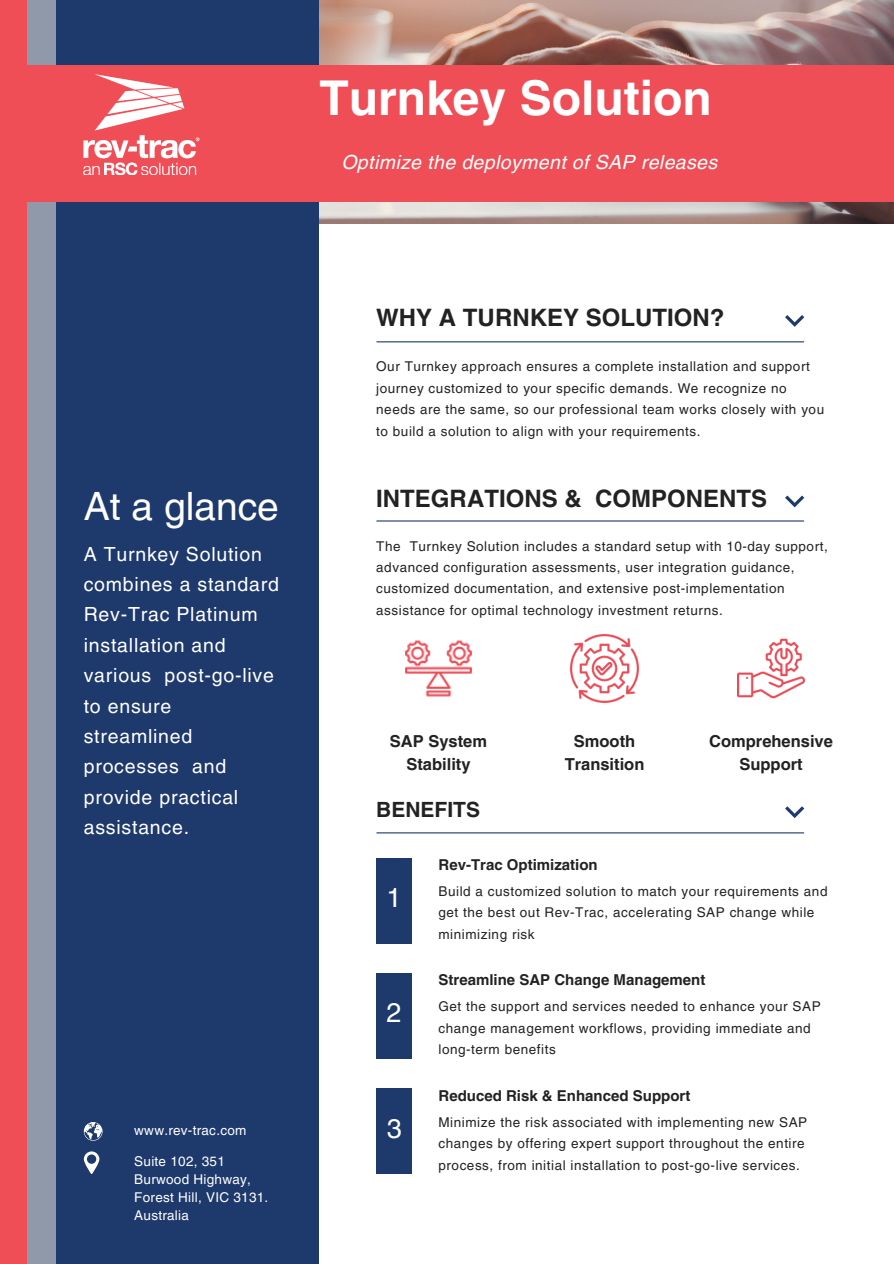
<style>
.page{position:relative;width:894px;height:1264px;background:#fff}
.page>*{position:absolute;margin:0;border:0;box-sizing:border-box;transform-origin:0 0}
.t1{font:700 48px "Helvetica LT Pro";color:#fff}
.t2{font:39px "Helvetica LT Pro";color:#fff}
.t3{font:27px "Helvetica LT Pro";color:#fff}
.t4{font:700 24px "Helvetica LT Pro";color:#222}
.t5{font:700 21px "Helvetica LT Pro";color:#222}
.t6{font:19.5px/30.3px "Helvetica LT Pro";letter-spacing:.04em;color:#fff}
.t7{font:italic 19.5px "Helvetica LT Pro";letter-spacing:.02em;color:#fff}
.t8{font:700 16.5px/22.5px "Helvetica LT Pro";color:#222;text-align:center}
.t9{font:700 15px "Helvetica LT Pro";color:#222}
.t10{font:13.5px/21.3px "Helvetica LT Pro";letter-spacing:.04em;color:#222}
.t11{font:13.5px/18px "Helvetica LT Pro";letter-spacing:.02em;color:#fff}
</style>
<div class="page">
<img style="left:319px;top:0;width:574px;height:223px">
<div style="left:0;top:0;width:68px;height:1263px;background:#f04e57"></div>
<div style="left:28px;top:0;width:272px;height:1263px;background:#8f99aa"></div>
<div style="left:56px;top:0;width:263px;height:1263px;background:#1e396b"></div>
<svg style="left:84px;top:1151px;width:15px;height:22px"></svg>
<div style="left:376px;top:857px;width:35px;height:86px;background:#1e396b"></div>
<div style="left:376px;top:973px;width:35px;height:85px;background:#1e396b"></div>
<div style="left:376px;top:1088px;width:35px;height:86px;background:#1e396b"></div>
<hr style="left:377px;top:341px;width:426px;height:1px;background:#1e396b">
<hr style="left:377px;top:520px;width:426px;height:1px;background:#1e396b">
<hr style="left:377px;top:832px;width:426px;height:1px;background:#1e396b">
<svg style="left:785px;top:315px;width:19px;height:12px"></svg>
<svg style="left:785px;top:495px;width:19px;height:12px"></svg>
<svg style="left:785px;top:806px;width:19px;height:12px"></svg>
<svg style="left:84px;top:1122px;width:18px;height:18px"></svg>
<div style="left:0;top:65px;width:893px;height:136px;background:#f04e57"></div>
<img style="left:405px;top:640px;width:67px;height:57px">
<img style="left:84px;top:74px;width:116px;height:100px">
<img style="left:737px;top:638px;width:67px;height:61px">
<img style="left:570px;top:634px;width:68px;height:68px">
<p class="t1" style="left:319px;top:80px;width:393px">Turnkey Solution</p>
<p class="t7" style="left:341px;top:155px;width:377px">Optimize the deployment of SAP releases</p>
<p class="t2" style="left:84px;top:491px;width:197px">At a glance</p>
<p class="t6" style="left:84px;top:540px;width:196px">A Turnkey Solution combines a standard<br>Rev-Trac Platinum installation and various post-go-live to ensure streamlined processes and provide practical assistance.</p>
<p class="t11" style="left:134px;top:1122px;width:114px">www.rev-trac.com</p>
<p class="t11" style="left:134px;top:1153px;width:135px">Suite 102, 351<br>Burwood Highway,<br>Forest Hill, VIC 3131.<br>Australia</p>
<p class="t4" style="left:376px;top:309px;width:349px">WHY A TURNKEY SOLUTION?</p>
<p class="t10" style="left:376px;top:357px;width:449px">Our Turnkey approach ensures a complete installation and support journey customized to your specific demands. We recognize no needs are the same, so our professional team works closely with you to build a solution to align with your requirements.</p>
<p class="t4" style="left:376px;top:489px;width:392px">INTEGRATIONS &amp; COMPONENTS</p>
<p class="t10" style="left:376px;top:536px;width:453px">The Turnkey Solution includes a standard setup with 10-day support, advanced configuration assessments, user integration guidance, customized documentation, and extensive post-implementation assistance for optimal technology investment returns.</p>
<p class="t8" style="left:390px;top:731px;width:99px">SAP System<br>Stability</p>
<p class="t8" style="left:709px;top:731px;width:125px">Comprehensive<br>Support</p>
<p class="t8" style="left:564px;top:731px;width:81px">Smooth<br>Transition</p>
<p class="t5" style="left:376px;top:801px;width:105px">BENEFITS</p>
<p class="t9" style="left:438px;top:859px;width:161px">Rev-Trac Optimization</p>
<p class="t3" style="left:386px;top:887px;width:17px">1</p>
<p class="t10" style="left:438px;top:881px;width:390px">Build a customized solution to match your requirements and get the best out Rev-Trac, accelerating SAP change while minimizing risk</p>
<p class="t9" style="left:438px;top:974px;width:268px">Streamline SAP Change Management</p>
<p class="t3" style="left:386px;top:1002px;width:17px">2</p>
<p class="t10" style="left:438px;top:997px;width:383px">Get the support and services needed to enhance your SAP change management workflows, providing immediate and long-term benefits</p>
<p class="t9" style="left:438px;top:1089px;width:253px">Reduced Risk &amp; Enhanced Support</p>
<p class="t3" style="left:387px;top:1118px;width:17px">3</p>
<p class="t10" style="left:438px;top:1112px;width:370px">Minimize the risk associated with implementing new SAP changes by offering expert support throughout the entire process, from initial installation to post-go-live services.</p>
</div>
